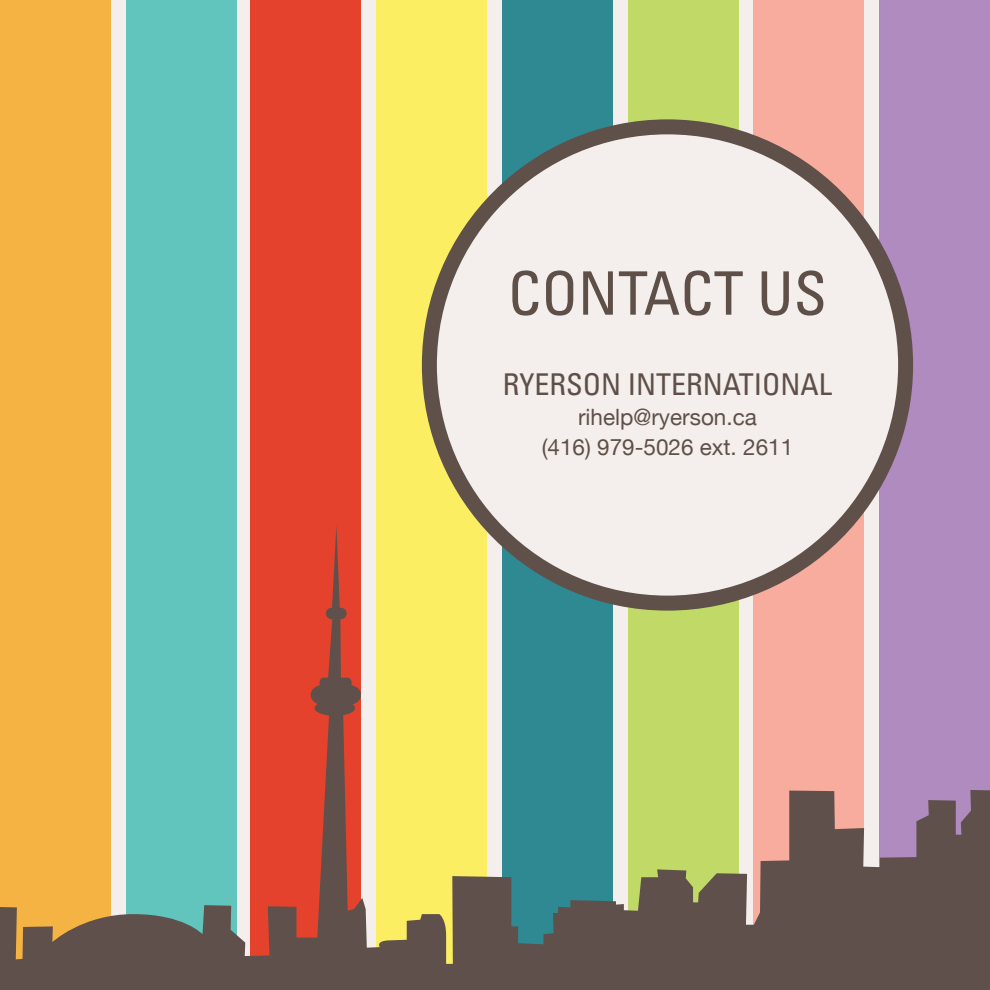
<style>
.page{position:relative;width:990px;height:990px;background:#f4efec}
.page>*{position:absolute;margin:0;border:0;box-sizing:border-box;transform-origin:0 0}
.Small_Header{font:condensed 60px "Univers LT Std";color:#5f4f49}
.smaller_header{font:condensed 30px "Univers LT Std";color:#5f4f49}
.body_para{font:22.5px "Helvetica Neue";color:#5f4f49}
</style>
<div class="page">
<div style="left:879px;top:0;width:111px;height:990px;background:#b08bbf"></div>
<div style="left:502px;top:0;width:110px;height:990px;background:#2f8992"></div>
<div style="left:754px;top:0;width:110px;height:990px;background:#f8ac9e"></div>
<div style="left:376px;top:0;width:111px;height:990px;background:#fbee63"></div>
<div style="left:126px;top:0;width:110px;height:990px;background:#61c5be"></div>
<div style="left:628px;top:0;width:110px;height:990px;background:#c1d966"></div>
<div style="left:250px;top:0;width:111px;height:990px;background:#e4422d"></div>
<div style="left:0;top:0;width:111px;height:990px;background:#f5b344"></div>
<svg style="left:0;top:525px;width:990px;height:465px"></svg>
<div style="left:429px;top:127px;width:477px;height:476px;background:#f4efec;border-radius:50%"></div>
<div style="left:422px;top:119px;width:491px;height:492px;border:15px solid #5f504a;border-radius:50%"></div>
<p class="Small_Header" style="left:508px;top:255px;width:320px">CONTACT US</p>
<p class="smaller_header" style="left:503px;top:365px;width:331px">RYERSON INTERNATIONAL</p>
<p class="body_para" style="left:578px;top:400px;width:180px">rihelp@ryerson.ca</p>
<p class="body_para" style="left:542px;top:430px;width:253px">(416) 979-5026 ext. 2611</p>
</div>
